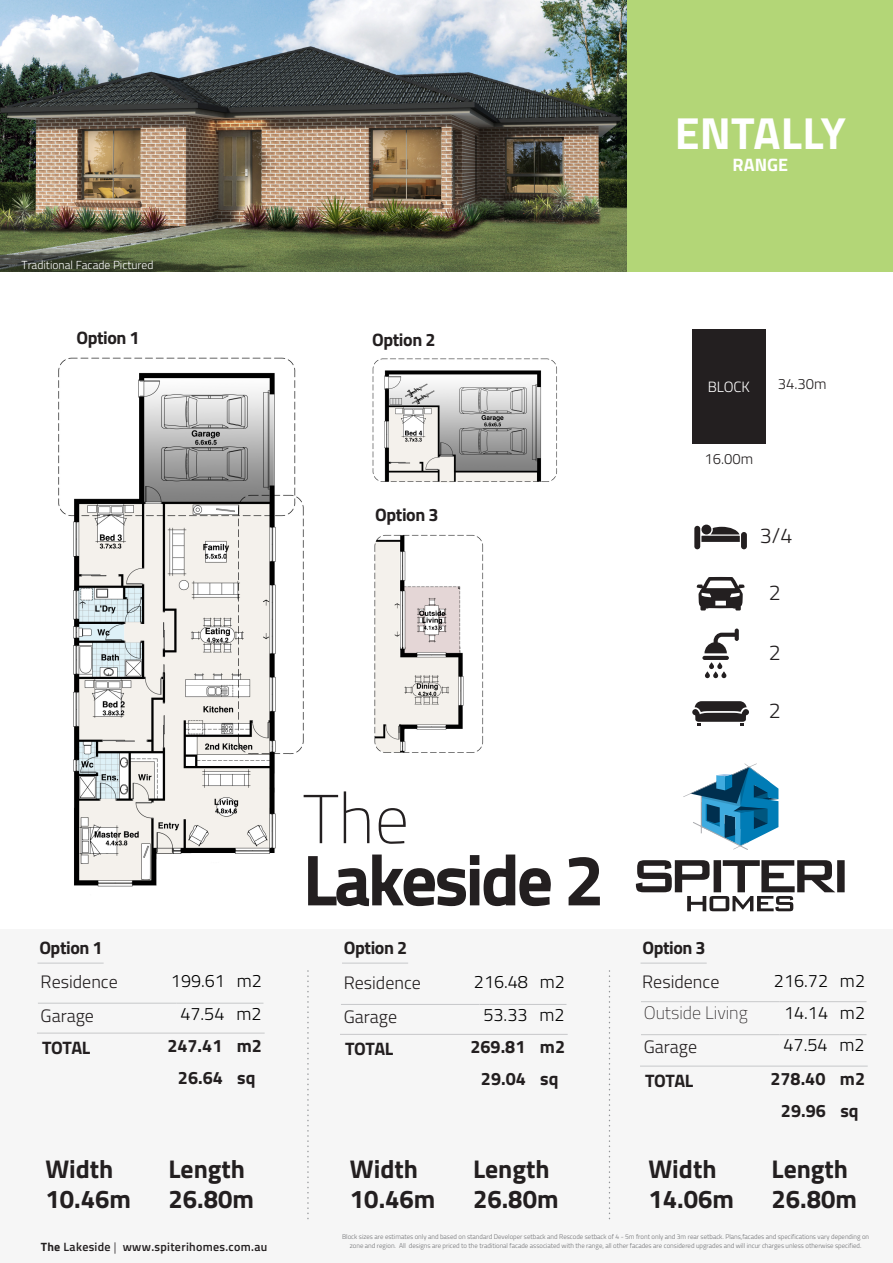
<style>
.page{position:relative;width:893px;height:1263px;background:#fff}
.page>*{position:absolute;margin:0;border:0;box-sizing:border-box;transform-origin:0 0}
.t1{font:600 69px/61.2px "Titillium Web";letter-spacing:-.02em;color:#231f20}
.t2{font:700 45px "Titillium Web";color:#fff}
.t3{font:700 25.65px/30.8px "Titillium";color:#231f20}
.t4{font:300 21.45px "Titillium";color:#231f20}
.t5{font:700 18px/32.4px "Titillium";letter-spacing:-.025em;color:#231f20;text-align:right}
.t6{font:300 18px "Titillium";color:#231f20}
.t7{font:300 18px "Titillium";color:#000}
.t8{font:100 18px/31.7px "Titillium";color:#231f20}
.t9{font:700 18px "Titillium Web";color:#fff}
.t10{font:300 14.85px "Titillium";color:#231f20}
.t11{font:300 14.85px "Titillium";color:#fff}
.t12{font:600 12px "Titillium Web";letter-spacing:.025em;color:#231f20}
.t13{font:300 11.7px "Titillium";color:#fff}
.t14{font:300 6.75px/8.2px "Titillium";color:#6d6e71;text-align:center}
.s1{font-style:inherit}
.s2{font-family:"Titillium Text 22 L";font-weight:100}
.s3{font-weight:300;color:#000}
.s4{font-weight:300}
.s5{font-family:"Titillium";font-weight:700}
.s6{font-family:"Titillium";font-weight:300}
</style>
<div class="page">
<img style="left:0;top:0;width:628px;height:272px">
<div style="left:0;top:929px;width:893px;height:334px;background:#f6f6f6"></div>
<div style="left:692px;top:329px;width:73px;height:114px;background:#231f20"></div>
<div style="left:694px;top:526px;width:6px;height:23px;background:#231f20;border-radius:3px"></div>
<div style="left:741px;top:532px;width:6px;height:17px;background:#231f20;border-radius:3px"></div>
<div style="left:701px;top:525px;width:10px;height:9px;background:#231f20;border-radius:50%"></div>
<svg style="left:701px;top:527px;width:39px;height:15px"></svg>
<svg style="left:697px;top:577px;width:48px;height:33px"></svg>
<svg style="left:702px;top:628px;width:37px;height:50px"></svg>
<svg style="left:692px;top:701px;width:57px;height:25px"></svg>
<svg style="left:307px;top:970px;width:2px;height:248px"></svg>
<hr style="left:37px;top:1033px;width:228px;height:1px;background:#c7c8ca">
<hr style="left:37px;top:963px;width:67px;height:1px;background:#c7c8ca">
<hr style="left:38px;top:1003px;width:139px;height:1px;background:#c7c8ca">
<hr style="left:177px;top:1003px;width:86px;height:1px;background:#c7c8ca">
<svg style="left:609px;top:970px;width:1px;height:248px"></svg>
<hr style="left:342px;top:963px;width:66px;height:1px;background:#c7c8ca">
<hr style="left:641px;top:1001px;width:139px;height:1px;background:#c7c8ca">
<hr style="left:780px;top:1001px;width:86px;height:1px;background:#c7c8ca">
<hr style="left:640px;top:1066px;width:228px;height:1px;background:#c7c8ca">
<hr style="left:640px;top:963px;width:67px;height:1px;background:#c7c8ca">
<hr style="left:641px;top:1034px;width:139px;height:1px;background:#c7c8ca">
<hr style="left:780px;top:1034px;width:86px;height:1px;background:#c7c8ca">
<img style="left:374px;top:534px;width:110px;height:219px">
<img style="left:372px;top:358px;width:186px;height:124px">
<img style="left:58px;top:357px;width:246px;height:530px">
<hr style="left:340px;top:1034px;width:228px;height:1px;background:#c7c8ca">
<hr style="left:341px;top:1004px;width:139px;height:1px;background:#c7c8ca">
<hr style="left:480px;top:1004px;width:86px;height:1px;background:#c7c8ca">
<svg style="left:636px;top:860px;width:209px;height:51px"></svg>
<svg style="left:683px;top:763px;width:95px;height:87px"></svg>
<div style="left:628px;top:0;width:265px;height:281px;background:#b3d677"></div>
<div style="left:0;top:273px;width:893px;height:26px;background:#fff"></div>
<h2 class="t2" style="left:675px;top:99px;width:172px">ENTALLY</h2>
<h3 class="t9" style="left:732px;top:150px;width:57px">RANGE</h3>
<p class="t13" style="left:22px;top:258px;width:133px">Traditional <span class="s1">Facade</span> Pictured</p>
<p class="t5" style="left:76px;top:323px;width:65px">Option 1</p>
<p class="t5" style="left:372px;top:325px;width:65px">Option 2</p>
<p class="t11" style="left:708px;top:381px;width:44px">BLOCK</p>
<p class="t10" style="left:778px;top:375px;width:50px">34.30m</p>
<p class="t10" style="left:704px;top:449px;width:50px">16.00m</p>
<p class="t5" style="left:375px;top:500px;width:65px">Option 3</p>
<p class="t4" style="left:760px;top:522px;width:34px">3/4</p>
<p class="t4" style="left:769px;top:578px;width:14px">2</p>
<p class="t4" style="left:769px;top:638px;width:14px">2</p>
<p class="t4" style="left:769px;top:696px;width:14px">2</p>
<p class="t1" style="left:304px;top:785px;width:301px"><span class="s2">The<br></span>Lakeside 2</p>
<p class="t5" style="left:39px;top:933px;width:65px">Option 1</p>
<p class="t5" style="left:344px;top:933px;width:65px">Option 2</p>
<p class="t5" style="left:642px;top:933px;width:65px">Option 3</p>
<p class="t6" style="left:41px;top:969px;width:79px">Residence</p>
<p class="t7" style="left:171px;top:969px;width:93px">199.61 m2</p>
<p class="t6" style="left:41px;top:1003px;width:55px">Garage</p>
<p class="t5" style="left:167px;top:999px;width:96px"><span class="s3">47.54 m2<br></span>247.41 m2</p>
<p class="t5" style="left:42px;top:1033px;width:50px">TOTAL</p>
<p class="t5" style="left:178px;top:1063px;width:79px">26.64 sq</p>
<p class="t6" style="left:344px;top:971px;width:79px">Residence</p>
<p class="t7" style="left:474px;top:970px;width:93px">216.48 m2</p>
<p class="t6" style="left:344px;top:1005px;width:55px">Garage</p>
<p class="t5" style="left:470px;top:1000px;width:96px"><span class="s3">53.33 m2<br></span>269.81 m2</p>
<p class="t5" style="left:345px;top:1035px;width:50px">TOTAL</p>
<p class="t5" style="left:481px;top:1064px;width:79px">29.04 sq</p>
<p class="t8" style="left:642px;top:967px;width:107px"><span class="s4">Residence<br></span>Outside Living</p>
<p class="t7" style="left:774px;top:969px;width:93px">216.72 m2</p>
<p class="t7" style="left:784px;top:1001px;width:83px">14.14 m2</p>
<p class="t6" style="left:644px;top:1035px;width:55px">Garage</p>
<p class="t5" style="left:770px;top:1030px;width:96px;line-height:33.9px"><span class="s3">47.54 m2<br></span>278.40 m2</p>
<p class="t5" style="left:645px;top:1066px;width:50px">TOTAL</p>
<p class="t5" style="left:781px;top:1096px;width:79px">29.96 sq</p>
<p class="t3" style="left:45px;top:1156px;width:87px">Width<br><span class="s1">10</span>.<span class="s1">46</span>m</p>
<p class="t3" style="left:168px;top:1156px;width:87px">Length<br><span class="s1">26</span>.<span class="s1">80</span>m</p>
<p class="t3" style="left:350px;top:1156px;width:87px">Width<br><span class="s1">10</span>.<span class="s1">46</span>m</p>
<p class="t3" style="left:473px;top:1156px;width:87px">Length<br><span class="s1">26</span>.<span class="s1">80</span>m</p>
<p class="t3" style="left:648px;top:1156px;width:87px">Width<br><span class="s1">14</span>.<span class="s1">06</span>m</p>
<p class="t3" style="left:771px;top:1156px;width:87px">Length<br><span class="s1">26</span>.<span class="s1">80</span>m</p>
<p class="t12" style="left:41px;top:1237px;width:228px"><span class="s5">The</span> Lakeside <span class="s6">|</span> www.spiterihomes.com.au</p>
<p class="t14" style="left:342px;top:1233px;width:529px">Block sizes are estimates only and based on standard Developer setback and Rescode setback of 4 - 5m front only and 3m rear setback. Plans,facades and specifications vary depending on zone and region. All designs are priced to the traditional facade associated with the range, all other facades are considered upgrades and will incur charges unless otherwise specified.</p>
</div>
